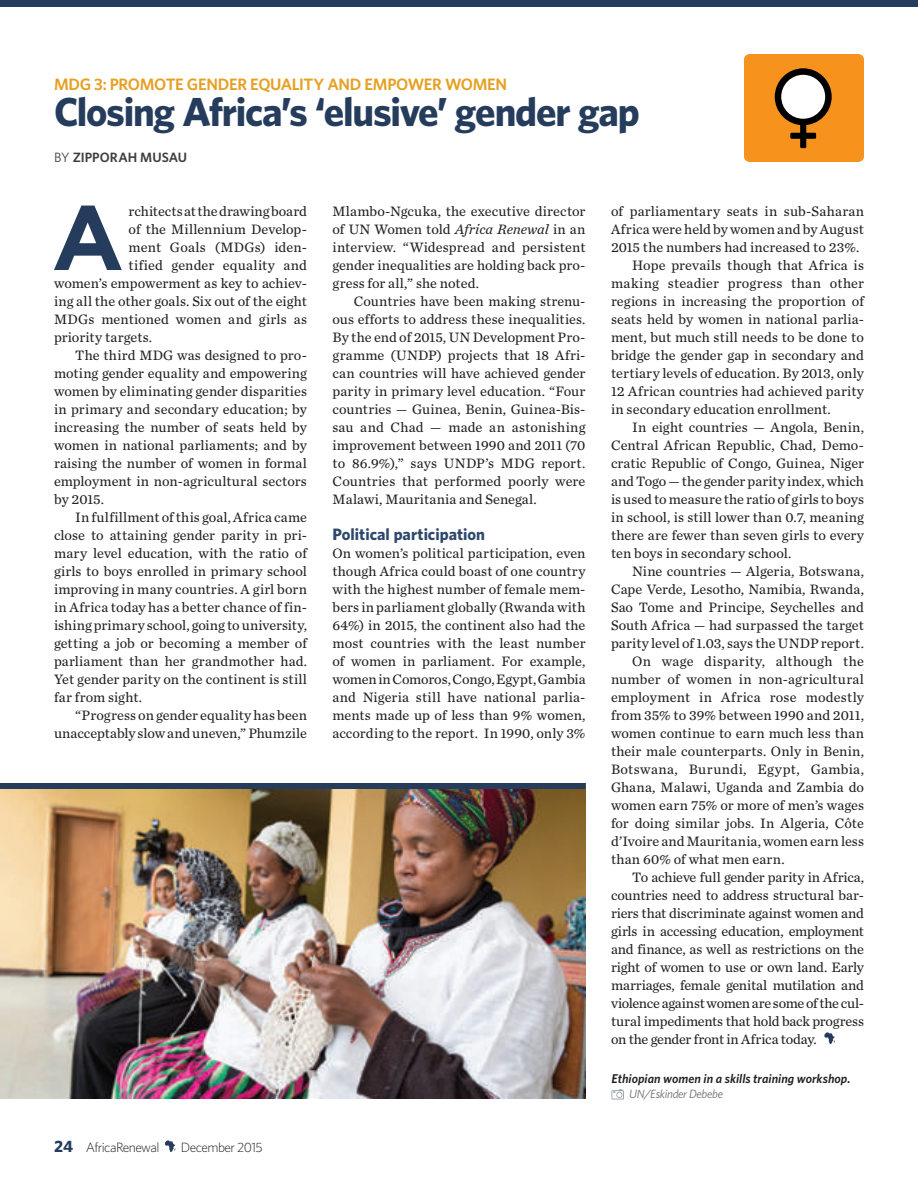
<style>
.page{position:relative;width:918px;height:1188px;background:#fff}
.page>*{position:absolute;margin:0;border:0;box-sizing:border-box;transform-origin:0 0}
.t1{font:700 91.35px "Gotham";color:#253c5d}
.t2{font:700 40.5px "Whitney";letter-spacing:-.03em;color:#253c5d}
.t3{font:600 16.5px "Whitney";letter-spacing:-.02em;color:#e6a023}
.t4{font:700 16.5px "Whitney";color:#2e486d}
.t5{font:14.25px/18px "Chronicle Text G2";letter-spacing:.005em;color:#231f20;text-align:justify}
.t6{font:14.25px "Chronicle Text G2";letter-spacing:-.015em;color:#231f20}
.t7{font:14.25px "Chronicle Text G2";letter-spacing:-.02em;color:#231f20}
.t8{font:14.25px "Chronicle Text G2";letter-spacing:.03em;color:#231f20}
.t9{font:14.25px "Chronicle Text G2";letter-spacing:.025em;color:#231f20}
.t10{font:300 13.5px "Whitney";letter-spacing:-.04em;color:#231f20}
.t11{font:600 13.5px "Whitney";color:#3e3e3f}
.t12{font:italic 600 12.75px "Whitney";color:#231f20}
.t13{font:italic 12px "Whitney";letter-spacing:-.025em;color:#6c6d70}
.s1{font-weight:400}
.s2{font-style:italic}
.s3{font-weight:700;font-size:16.5px;color:#253c5d}
</style>
<div class="page">
<svg style="left:165px;top:1140px;width:10px;height:12px"></svg>
<svg style="left:824px;top:1032px;width:11px;height:12px"></svg>
<div style="left:744px;top:54px;width:120px;height:108px;background:#f7931d;border-radius:6px"></div>
<svg style="left:775px;top:68px;width:57px;height:80px"></svg>
<img style="left:0;top:789px;width:585px;height:309px">
<svg style="left:611px;top:1089px;width:13px;height:11px"></svg>
<div style="left:0;top:0;width:918px;height:7px;background:#253c5d"></div>
<div style="left:0;top:783px;width:585px;height:6px;background:#253c5d"></div>
<p class="t3" style="left:54px;top:73px;width:455px">MDG 3: PROMOTE GENDER EQUALITY AND EMPOWER WOMEN</p>
<h2 class="t2" style="left:54px;top:85px;width:587px">Closing Africa’s ‘elusive’ gender gap</h2>
<p class="t11" style="left:54px;top:148px;width:135px"><span class="s1">BY</span> ZIPPORAH MUSAU</p>
<h1 class="t1" style="left:52px;top:177px;width:74px">A</h1>
<p class="t5" style="left:129px;top:201px;width:180px">rchitects at the drawing board</p>
<p class="t5" style="left:129px;top:219px;width:180px">of the Millennium Develop-</p>
<p class="t5" style="left:129px;top:237px;width:180px">ment Goals (MDGs) iden-</p>
<p class="t5" style="left:129px;top:255px;width:180px">tified gender equality and</p>
<p class="t5" style="left:54px;top:273px;width:254px">women’s empowerment as key to achiev-</p>
<p class="t5" style="left:54px;top:291px;width:254px">ing all the other goals. Six out of the eight</p>
<p class="t5" style="left:54px;top:309px;width:255px">MDGs mentioned women and girls as</p>
<p class="t5" style="left:54px;top:327px;width:100px">priority targets.</p>
<p class="t5" style="left:75px;top:345px;width:233px">The third MDG was designed to pro-</p>
<p class="t5" style="left:54px;top:363px;width:254px">moting gender equality and empowering</p>
<p class="t5" style="left:54px;top:381px;width:255px">women by eliminating gender disparities</p>
<p class="t5" style="left:54px;top:399px;width:255px">in primary and secondary education; by</p>
<p class="t5" style="left:54px;top:417px;width:254px">increasing the number of seats held by</p>
<p class="t5" style="left:54px;top:435px;width:255px">women in national parliaments; and by</p>
<p class="t5" style="left:54px;top:453px;width:254px">raising the number of women in formal</p>
<p class="t5" style="left:54px;top:471px;width:254px">employment in non-agricultural sectors</p>
<p class="t5" style="left:54px;top:489px;width:52px">by 2015.</p>
<p class="t5" style="left:75px;top:507px;width:233px">In fulfillment of this goal, Africa came</p>
<p class="t5" style="left:54px;top:525px;width:254px">close to attaining gender parity in pri-</p>
<p class="t5" style="left:54px;top:543px;width:255px">mary level education, with the ratio of</p>
<p class="t5" style="left:54px;top:561px;width:255px">girls to boys enrolled in primary school</p>
<p class="t5" style="left:54px;top:579px;width:255px">improving in many countries. A girl born</p>
<p class="t5" style="left:54px;top:597px;width:254px">in Africa today has a better chance of fin-</p>
<p class="t5" style="left:54px;top:615px;width:254px">ishing primary school, going to university,</p>
<p class="t5" style="left:54px;top:633px;width:254px">getting a job or becoming a member of</p>
<p class="t5" style="left:54px;top:651px;width:254px">parliament than her grandmother had.</p>
<p class="t5" style="left:54px;top:669px;width:254px">Yet gender parity on the continent is still</p>
<p class="t5" style="left:54px;top:687px;width:90px">far from sight.</p>
<p class="t5" style="left:75px;top:705px;width:233px">“Progress on gender equality has been</p>
<p class="t5" style="left:54px;top:723px;width:254px">unacceptably slow and uneven,” Phumzile</p>
<p class="t5" style="left:333px;top:201px;width:254px">Mlambo-Ngcuka, the executive director of UN Women told <span class="s2">Africa Renewal</span> in an interview. “Widespread and persistent gender inequalities are holding back pro&shy;gress for all,” she noted.</p>
<p class="t5" style="left:333px;top:291px;width:255px;text-indent:21px">Countries have been making strenu&shy;ous efforts to address these inequalities.<br>By the end of 2015, UN Development Pro&shy;gramme (UNDP) projects that 18 Afri&shy;can countries will have achieved gender parity in primary level education. “Four countries — Guinea, Benin, Guinea-Bis&shy;sau and Chad — made an astonishing improvement between 1990 and 2011 (70 to 86.9%),” says UNDP’s MDG report.<br>Countries that performed poorly were Malawi, Mauritania and Senegal.</p>
<p class="t4" style="left:333px;top:523px;width:154px">Political participation</p>
<p class="t5" style="left:333px;top:543px;width:255px">On women’s political participation, even though Africa could boast of one country with the highest number of female mem&shy;bers in parliament globally (Rwanda with 64%) in 2015, the continent also had the most countries with the least number of women in parliament. For example, women in Comoros, Congo, Egypt, Gambia and Nigeria still have national parlia&shy;ments made up of less than 9% women, according to the report. In 1990, only 3%</p>
<p class="t10" style="left:54px;top:1138px;width:107px"><span class="s3">24</span> AfricaRenewal</p>
<p class="t10" style="left:181px;top:1138px;width:83px">December 2015</p>
<p class="t5" style="left:611px;top:201px;width:254px">of parliamentary seats in sub-Saharan</p>
<p class="t5" style="left:611px;top:219px;width:254px">Africa were held by women and by August</p>
<p class="t5" style="left:611px;top:237px;width:250px">2015 the numbers had increased to 23%.</p>
<p class="t5" style="left:632px;top:255px;width:233px">Hope prevails though that Africa is</p>
<p class="t5" style="left:611px;top:273px;width:254px">making steadier progress than other</p>
<p class="t5" style="left:611px;top:291px;width:254px">regions in increasing the proportion of</p>
<p class="t5" style="left:611px;top:309px;width:254px">seats held by women in national parlia-</p>
<p class="t5" style="left:611px;top:327px;width:254px">ment, but much still needs to be done to</p>
<p class="t5" style="left:611px;top:345px;width:254px">bridge the gender gap in secondary and</p>
<p class="t5" style="left:611px;top:363px;width:254px">tertiary levels of education. By 2013, only</p>
<p class="t5" style="left:611px;top:381px;width:254px">12 African countries had achieved parity</p>
<p class="t5" style="left:611px;top:399px;width:221px">in secondary education enrollment.</p>
<p class="t5" style="left:632px;top:417px;width:233px">In eight countries — Angola, Benin,</p>
<p class="t5" style="left:611px;top:435px;width:254px">Central African Republic, Chad, Demo-</p>
<p class="t5" style="left:611px;top:453px;width:254px">cratic Republic of Congo, Guinea, Niger</p>
<p class="t5" style="left:611px;top:471px;width:254px">and Togo — the gender parity index, which</p>
<p class="t5" style="left:611px;top:489px;width:255px">is used to measure the ratio of girls to boys</p>
<p class="t5" style="left:611px;top:507px;width:255px">in school, is still lower than 0.7, meaning</p>
<p class="t5" style="left:611px;top:525px;width:255px">there are fewer than seven girls to every</p>
<p class="t5" style="left:611px;top:543px;width:182px">ten boys in secondary school.</p>
<p class="t5" style="left:632px;top:561px;width:233px">Nine countries — Algeria, Botswana,</p>
<p class="t5" style="left:611px;top:579px;width:254px">Cape Verde, Lesotho, Namibia, Rwanda,</p>
<p class="t5" style="left:611px;top:597px;width:254px">Sao Tome and Principe, Seychelles and</p>
<p class="t5" style="left:611px;top:615px;width:254px">South Africa — had surpassed the target</p>
<p class="t5" style="left:611px;top:633px;width:255px">parity level of 1.03, says the UNDP report.</p>
<p class="t9" style="left:632px;top:650px;width:233px">On wage disparity, although the</p>
<p class="t5" style="left:611px;top:669px;width:254px">number of women in non-agricultural</p>
<p class="t5" style="left:611px;top:687px;width:254px">employment in Africa rose modestly</p>
<p class="t5" style="left:611px;top:705px;width:254px">from 35% to 39% between 1990 and 2011,</p>
<p class="t5" style="left:611px;top:723px;width:255px">women continue to earn much less than</p>
<p class="t5" style="left:611px;top:741px;width:255px">their male counterparts. Only in Benin,</p>
<p class="t8" style="left:611px;top:758px;width:254px">Botswana, Burundi, Egypt, Gambia,</p>
<p class="t5" style="left:611px;top:777px;width:254px">Ghana, Malawi, Uganda and Zambia do</p>
<p class="t5" style="left:611px;top:795px;width:255px">women earn 75% or more of men’s wages</p>
<p class="t5" style="left:611px;top:813px;width:255px">for doing similar jobs. In Algeria, Côte</p>
<p class="t5" style="left:611px;top:831px;width:254px">d’Ivoire and Mauritania, women earn less</p>
<p class="t5" style="left:611px;top:849px;width:175px">than 60% of what men earn.</p>
<p class="t6" style="left:632px;top:866px;width:233px">To achieve full gender parity in Africa,</p>
<p class="t5" style="left:611px;top:885px;width:254px">countries need to address structural bar-</p>
<p class="t5" style="left:611px;top:903px;width:255px">riers that discriminate against women and</p>
<p class="t7" style="left:611px;top:920px;width:255px">girls in accessing education, employment</p>
<p class="t5" style="left:611px;top:939px;width:254px">and finance, as well as restrictions on the</p>
<p class="t7" style="left:611px;top:956px;width:254px">right of women to use or own land. Early</p>
<p class="t5" style="left:611px;top:975px;width:255px">marriages, female genital mutilation and</p>
<p class="t6" style="left:611px;top:992px;width:254px">violence against women are some of the cul-</p>
<p class="t5" style="left:611px;top:1011px;width:254px">tural impediments that hold back progress</p>
<p class="t6" style="left:611px;top:1028px;width:207px">on the gender front in Africa today.</p>
<p class="t12" style="left:611px;top:1070px;width:241px">Ethiopian women in a skills training workshop.</p>
<p class="t13" style="left:629px;top:1086px;width:95px">UN/Eskinder Debebe</p>
</div>
